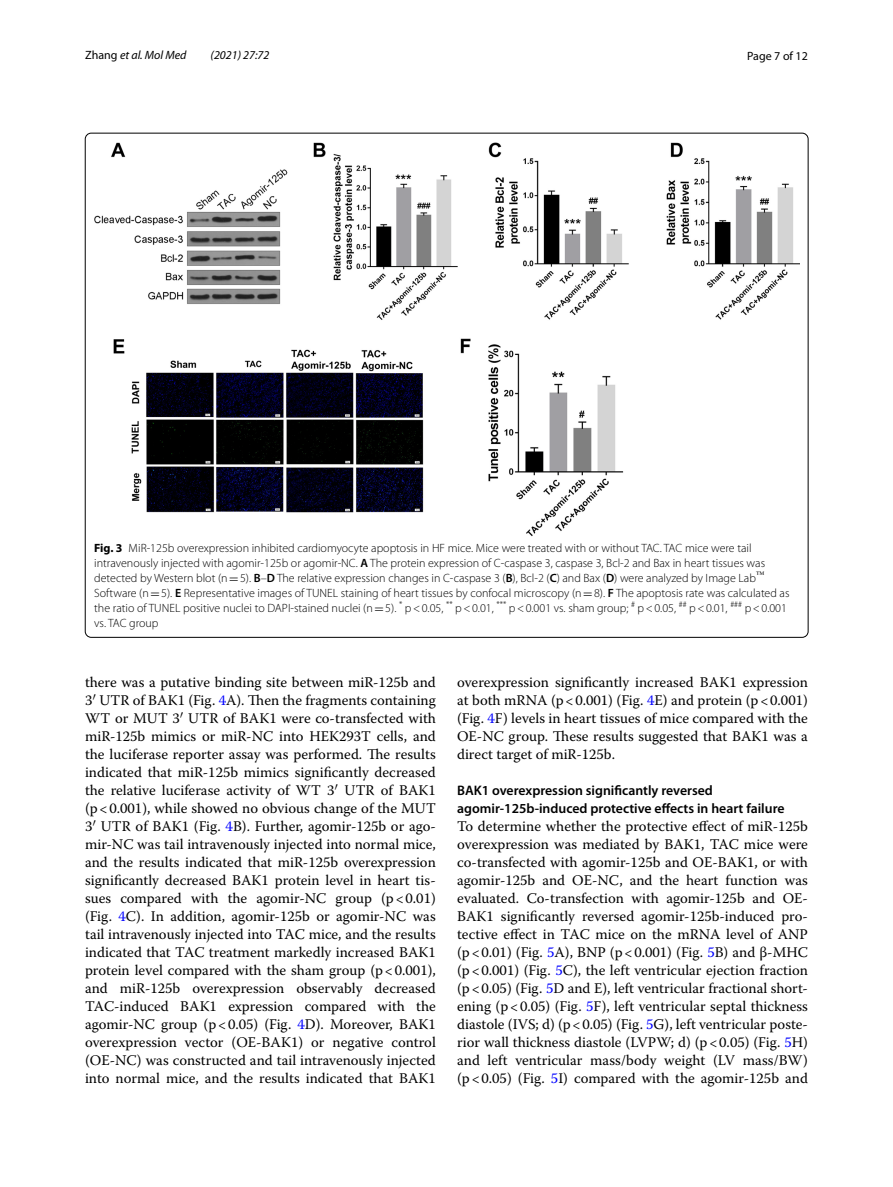
<style>
.page{position:relative;width:893px;height:1187px;background:#fff}
.page>*{position:absolute;margin:0;border:0;box-sizing:border-box;transform-origin:0 0}
.t1{font:14.7px/18px "Warnock Pro";color:#000;text-align:justify}
.t2{font:600 13.8px/18px "Myriad Pro";color:#000}
.t3{font:300 12px/15px "Myriad Pro";color:#000}
.t4{font:italic 12px "Myriad Pro";color:#000}
.t5{font:12px "Myriad Pro";color:#000}
.s1{font-style:normal}
.s2{font-weight:700}
.s3{font-weight:600}
.s4{font-family:"MTSY";font-weight:400}
.s5{color:#00f}
</style>
<div class="page">
<img style="left:94px;top:142px;width:706px;height:394px">
<p class="t4" style="left:85px;top:48px;width:103px"><span class="s1">Zhang</span> et al. Mol Med</p>
<p class="t4" style="left:211px;top:48px;width:60px">(2021) 27:72</p>
<p class="t5" style="left:747px;top:48px;width:62px">Page 7 of 12</p>
<p class="t3" style="left:94px;top:540px;width:697px"><span class="s2">Fig. 3</span> MiR-125b overexpression inhibited cardiomyocyte apoptosis in HF mice. Mice were treated with or without TAC. TAC mice were tail intravenously injected with agomir-125b or agomir-NC. <span class="s3">A</span> The protein expression of C-caspase 3, caspase 3, Bcl-2 and Bax in heart tissues was detected by Western blot (n<span class="s4">=</span>5). <span class="s3">B</span>–<span class="s3">D</span> The relative expression changes in C-caspase 3 (<span class="s3">B</span>), Bcl-2 (<span class="s3">C</span>) and Bax (<span class="s3">D</span>) were analyzed by Image Lab<sup>™ </sup>Software (n<span class="s4">=</span>5). <span class="s3">E</span> Representative images of TUNEL staining of heart tissues by confocal microscopy (n<span class="s4">=</span>8). <span class="s3">F</span> The apoptosis rate was calculated as the ratio of TUNEL positive nuclei to DAPI-stained nuclei (n<span class="s4">=</span>5). <sup>*</sup> p&lt;0.05, <sup>**</sup> p&lt;0.01, <sup>***</sup> p&lt;0.001 vs. sham group; <sup>#</sup> p&lt;0.05, <sup>##</sup> p&lt;0.01, <sup>###</sup> p&lt;0.001 vs. TAC group</p>
<p class="t1" style="left:85px;top:672px;width:352px">there was a putative binding site between miR-125b and 3 UTR of BAK1 (Fig. <span class="s5">4</span>A). Then the fragments containing WT or MUT 3 UTR of BAK1 were co-transfected with miR-125b mimics or miR-NC into HEK293T cells, and the luciferase reporter assay was performed. The results indicated that miR-125b mimics significantly decreased the relative luciferase activity of WT 3 UTR of BAK1 (p&lt;0.001), while showed no obvious change of the MUT 3 UTR of BAK1 (Fig. <span class="s5">4</span>B). Further, agomir-125b or ago&shy;mir-NC was tail intravenously injected into normal mice, and the results indicated that miR-125b overexpression significantly decreased BAK1 protein level in heart tis&shy;sues compared with the agomir-NC group (p&lt;0.01) (Fig. <span class="s5">4</span>C). In addition, agomir-125b or agomir-NC was tail intravenously injected into TAC mice, and the results indicated that TAC treatment markedly increased BAK1 protein level compared with the sham group (p&lt;0.001), and miR-125b overexpression observably decreased TAC-induced BAK1 expression compared with the agomir-NC group (p&lt;0.05) (Fig. <span class="s5">4</span>D). Moreover, BAK1 overexpression vector (OE-BAK1) or negative control (OE-NC) was constructed and tail intravenously injected into normal mice, and the results indicated that BAK1</p>
<p class="t1" style="left:457px;top:672px;width:352px">overexpression significantly increased BAK1 expression at both mRNA (p&lt;0.001) (Fig. <span class="s5">4</span>E) and protein (p&lt;0.001) (Fig. <span class="s5">4</span>F) levels in heart tissues of mice compared with the OE-NC group. These results suggested that BAK1 was a direct target of miR-125b.</p>
<p class="t2" style="left:457px;top:780px;width:329px">BAK1 overexpression significantly reversed agomir‑125b‑induced protective effects in heart failure</p>
<p class="t1" style="left:457px;top:816px;width:352px">To determine whether the protective effect of miR-125b overexpression was mediated by BAK1, TAC mice were co-transfected with agomir-125b and OE-BAK1, or with agomir-125b and OE-NC, and the heart function was evaluated. Co-transfection with agomir-125b and OE-BAK1 significantly reversed agomir-125b-induced pro&shy;tective effect in TAC mice on the mRNA level of ANP (p&lt;0.01) (Fig. <span class="s5">5</span>A), BNP (p&lt;0.001) (Fig. <span class="s5">5</span>B) and β-MHC (p&lt;0.001) (Fig. <span class="s5">5</span>C), the left ventricular ejection fraction (p&lt;0.05) (Fig. <span class="s5">5</span>D and E), left ventricular fractional short&shy;ening (p&lt;0.05) (Fig. <span class="s5">5</span>F), left ventricular septal thickness diastole (IVS; d) (p&lt;0.05) (Fig. <span class="s5">5</span>G), left ventricular poste&shy;rior wall thickness diastole (LVPW; d) (p&lt;0.05) (Fig. <span class="s5">5</span>H) and left ventricular mass/body weight (LV mass/BW) (p&lt;0.05) (Fig. <span class="s5">5</span>I) compared with the agomir-125b and</p>
</div>
